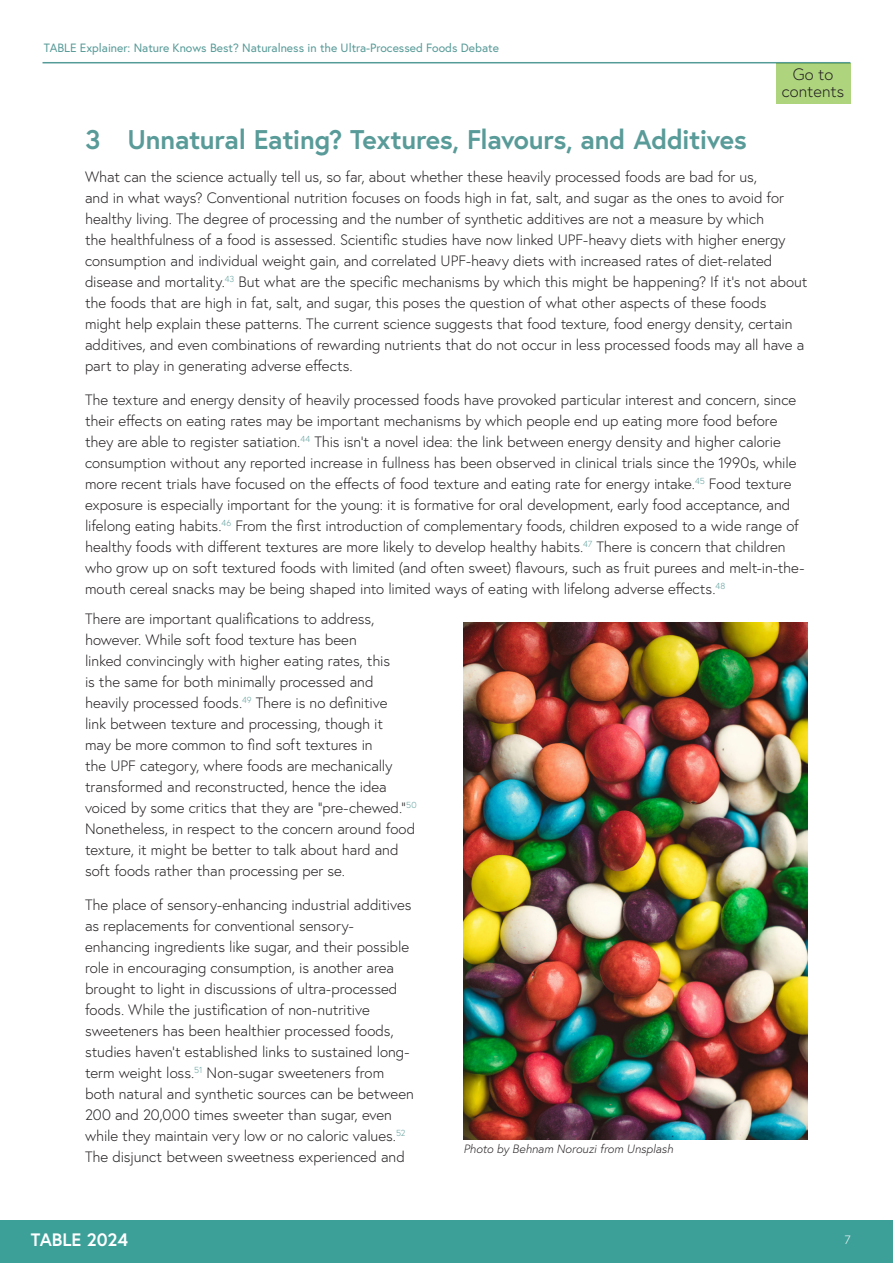
<style>
.page{position:relative;width:893px;height:1263px;background:#fff}
.page>*{position:absolute;margin:0;border:0;box-sizing:border-box;transform-origin:0 0}
.Heading_1{font:700 27px "Europa";letter-spacing:-.015em;color:#589b98}
.t1{font:700 18px "Europa";color:#fff}
.t2{font:300 16.5px/16.5px "Europa";color:#231f20;text-align:center}
.Body_text{font:300 15px/21px "Europa";letter-spacing:-.005em;color:#231f20}
.t3{font:12px "Europa";color:#589b98}
.Figure_caption{font:italic 300 12px "Europa";color:#231f20}
.t4{font:300 12px "Europa";color:#fff}
</style>
<div class="page">
<div style="left:0;top:1220px;width:893px;height:43px;background:#3ca099"></div>
<hr style="left:43px;top:62px;width:807px;height:1px;background:#549a96">
<div style="left:776px;top:63px;width:74px;height:41px;background:#aed47e"></div>
<img style="left:463px;top:623px;width:345px;height:517px">
<p class="t3" style="left:44px;top:40px;width:456px">TABLE Explainer: Nature Knows Best? Naturalness in the Ultra-Processed Foods Debate</p>
<p class="t2" style="left:782px;top:66px;width:64px">Go to contents</p>
<p class="Heading_1" style="left:85px;top:121px;width:663px">3 Unnatural Eating? Textures, Flavours, and Additives</p>
<p class="Body_text" style="left:85px;top:166px;width:724px">What can the science actually tell us, so far, about whether these heavily processed foods are bad for us,<br>and in what ways? Conventional nutrition focuses on foods high in fat, salt, and sugar as the ones to avoid for healthy living. The degree of processing and the number of synthetic additives are not a measure by which<br>the healthfulness of a food is assessed. Scientific studies have now linked UPF-heavy diets with higher energy consumption and individual weight gain, and correlated UPF-heavy diets with increased rates of diet-related disease and mortality.<sup>43</sup> But what are the specific mechanisms by which this might be happening? If it’s not about the foods that are high in fat, salt, and sugar, this poses the question of what other aspects of these foods<br>might help explain these patterns. The current science suggests that food texture, food energy density, certain additives, and even combinations of rewarding nutrients that do not occur in less processed foods may all have a part to play in generating adverse effects.</p>
<p class="Body_text" style="left:85px;top:389px;width:721px">The texture and energy density of heavily processed foods have provoked particular interest and concern, since their effects on eating rates may be important mechanisms by which people end up eating more food before they are able to register satiation.<sup>44</sup> This isn’t a novel idea: the link between energy density and higher calorie consumption without any reported increase in fullness has been observed in clinical trials since the 1990s, while more recent trials have focused on the effects of food texture and eating rate for energy intake.<sup>45</sup> Food texture exposure is especially important for the young: it is formative for oral development, early food acceptance, and lifelong eating habits.<sup>46</sup> From the first introduction of complementary foods, children exposed to a wide range of healthy foods with different textures are more likely to develop healthy habits.<sup>47</sup> There is concern that children who grow up on soft textured foods with limited (and often sweet) flavours, such as fruit purees and melt-in-the&shy;mouth cereal snacks may be being shaped into limited ways of eating with lifelong adverse effects.<sup>48</sup></p>
<p class="Body_text" style="left:85px;top:608px;width:333px">There are important qualifications to address, however. While soft food texture has been<br>linked convincingly with higher eating rates, this<br>is the same for both minimally processed and heavily processed foods.<sup>49</sup> There is no definitive<br>link between texture and processing, though it<br>may be more common to find soft textures in<br>the UPF category, where foods are mechanically transformed and reconstructed, hence the idea voiced by some critics that they are “pre-chewed.”<sup>50<br></sup>Nonetheless, in respect to the concern around food texture, it might be better to talk about hard and soft foods rather than processing per se.</p>
<p class="Body_text" style="left:85px;top:894px;width:331px">The place of sensory-enhancing industrial additives as replacements for conventional sensory&shy;enhancing ingredients like sugar, and their possible role in encouraging consumption, is another area brought to light in discussions of ultra-processed foods. While the justification of non-nutritive sweeteners has been healthier processed foods, studies haven’t established links to sustained long&shy;term weight loss.<sup>51</sup> Non-sugar sweeteners from both natural and synthetic sources can be between 200 and 20,000 times sweeter than sugar, even while they maintain very low or no caloric values.<sup>52<br></sup>The disjunct between sweetness experienced and</p>
<p class="Figure_caption" style="left:463px;top:1141px;width:211px">Photo by Behnam Norouzi from Unsplash</p>
<p class="t1" style="left:31px;top:1227px;width:99px">TABLE 2024</p>
<p class="t4" style="left:844px;top:1232px;width:8px">7</p>
</div>
